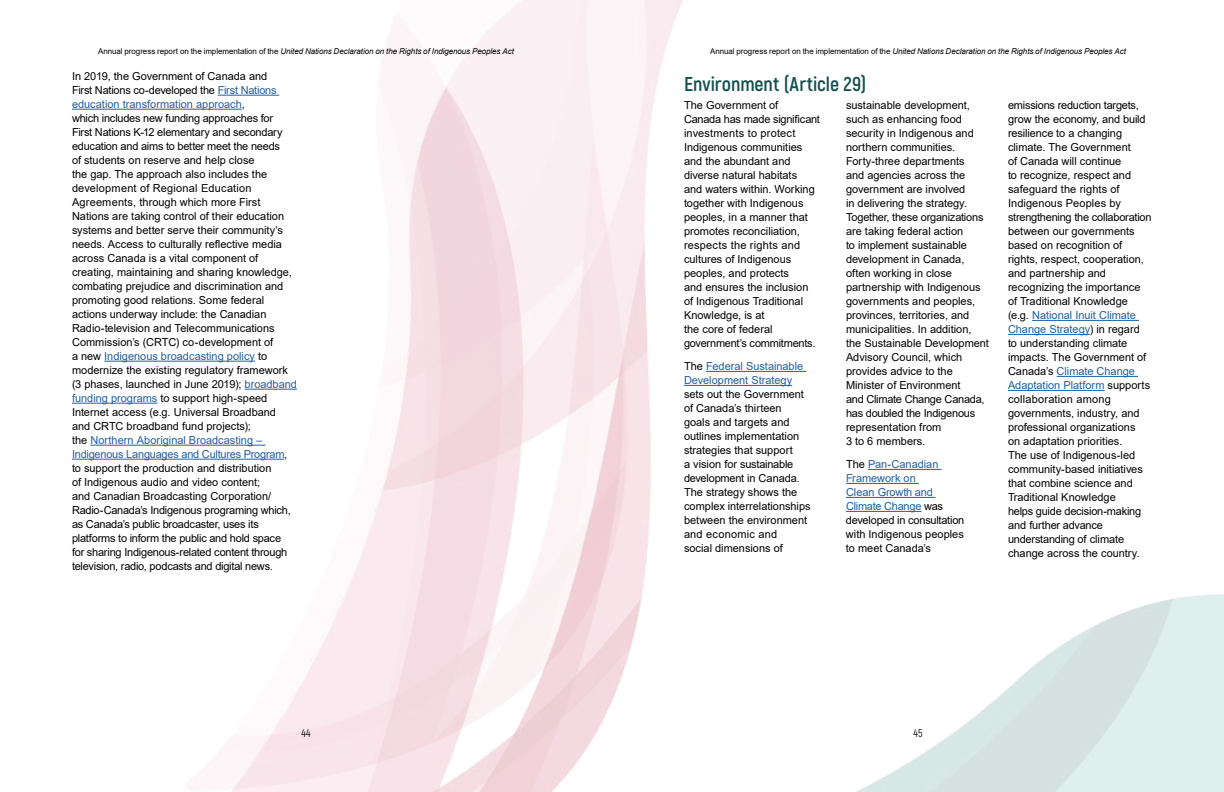
<style>
.page{position:relative;width:1224px;height:792px;background:#fff}
.page>*{position:absolute;margin:0;border:0;box-sizing:border-box;transform-origin:0 0}
.t1{font:700 20px "Akrobat";color:#134f4d}
.t2{font:11px/14px "Arial";letter-spacing:-.005em;color:#000}
.t3{font:11px/14px "Arial";color:#215e9e}
.t4{font:11px "Akrobat";color:#000}
.t5{font:italic 8px "Arial";letter-spacing:-.01em;color:#000}
.s1{font-style:normal}
.s2{color:#215e9e}
.s3{color:#000}
</style>
<div class="page">
<img style="left:793px;top:319px;width:431px;height:473px">
<hr style="left:706px;top:371px;width:100px;height:1px;background:#215e9e">
<hr style="left:868px;top:469px;width:74px;height:1px;background:#215e9e">
<hr style="left:846px;top:483px;width:73px;height:1px;background:#215e9e">
<hr style="left:846px;top:497px;width:89px;height:1px;background:#215e9e">
<hr style="left:846px;top:511px;width:75px;height:1px;background:#215e9e">
<hr style="left:1032px;top:320px;width:107px;height:1px;background:#215e9e">
<hr style="left:1008px;top:334px;width:82px;height:1px;background:#215e9e">
<hr style="left:1057px;top:376px;width:81px;height:1px;background:#215e9e">
<hr style="left:1008px;top:390px;width:97px;height:1px;background:#215e9e">
<img style="left:72px;top:0;width:721px;height:792px">
<p class="t5" style="left:98px;top:46px;width:417px"><span class="s1">Annual progress report on the implementation of the</span> United Nations Declaration on the Rights of Indigenous Peoples Act</p>
<p class="t5" style="left:710px;top:46px;width:417px"><span class="s1">Annual progress report on the implementation of the</span> United Nations Declaration on the Rights of Indigenous Peoples Act</p>
<p class="t2" style="left:72px;top:69px;width:227px">In 2019, the Government of Canada and<br>First Nations co-developed the <span class="s2">First Nations education transformation approach</span>,<br>which includes new funding approaches for<br>First Nations K-12 elementary and secondary education and aims to better meet the needs<br>of students on reserve and help close<br>the gap. The approach also includes the development of Regional Education Agreements, through which more First Nations are taking control of their education systems and better serve their community’s needs. Access to culturally reflective media across Canada is a vital component of creating, maintaining and sharing knowledge, combating prejudice and discrimination and promoting good relations. Some federal actions underway include: the Canadian Radio-television and Telecommunications Commission’s (CRTC) co-development of<br>a new <span class="s2">Indigenous broadcasting policy</span> to modernize the existing regulatory framework (3 phases, launched in June 2019); <span class="s2">broadband funding programs</span> to support high-speed Internet access (e.g. Universal Broadband and CRTC broadband fund projects);<br>the <span class="s2">Northern Aboriginal Broadcasting – Indigenous Languages and Cultures Program</span>, to support the production and distribution<br>of Indigenous audio and video content;<br>and Canadian Broadcasting Corporation/ Radio-Canada’s Indigenous programing which, as Canada’s public broadcaster, uses its platforms to inform the public and hold space<br>for sharing Indigenous-related content through television, radio, podcasts and digital news.</p>
<h1 class="t1" style="left:684px;top:71px;width:184px">Environment (Article 29)</h1>
<p class="t2" style="left:684px;top:98px;width:138px">The Government of<br>Canada has made significant investments to protect<br>Indigenous communities and the abundant and diverse natural habitats<br>and waters within. Working together with Indigenous peoples, in a manner that promotes reconciliation, respects the rights and cultures of Indigenous peoples, and protects<br>and ensures the inclusion of Indigenous Traditional<br>Knowledge, is at<br>the core of federal government’s commitments.</p>
<p class="t3" style="left:684px;top:359px;width:121px"><span class="s3">The</span> Federal Sustainable<br>Development Strategy</p>
<p class="t2" style="left:684px;top:387px;width:128px">sets out the Government of Canada’s thirteen goals and targets and outlines implementation strategies that support<br>a vision for sustainable development in Canada.<br>The strategy shows the complex interrelationships between the environment and economic and<br>social dimensions of</p>
<p class="t2" style="left:846px;top:98px;width:145px">sustainable development, such as enhancing food security in Indigenous and northern communities.<br>Forty-three departments<br>and agencies across the government are involved<br>in delivering the strategy.<br>Together, these organizations are taking federal action<br>to implement sustainable development in Canada, often working in close partnership with Indigenous governments and peoples, provinces, territories, and municipalities. In addition, the Sustainable Development<br>Advisory Council, which provides advice to the<br>Minister of Environment<br>and Climate Change Canada, has doubled the Indigenous representation from<br>3 to 6 members.</p>
<p class="t2" style="left:846px;top:457px;width:120px">The <span class="s2">Pan-Canadian<br>Framework on<br>Clean Growth and<br>Climate Change</span> was developed in consultation with Indigenous peoples to meet Canada’s</p>
<p class="t2" style="left:1008px;top:98px;width:145px">emissions reduction targets, grow the economy, and build resilience to a changing climate. The Government<br>of Canada will continue<br>to recognize, respect and safeguard the rights of<br>Indigenous Peoples by strengthening the collaboration between our governments based on recognition of rights, respect, cooperation, and partnership and recognizing the importance of Traditional Knowledge (e.g. <span class="s2">National Inuit Climate<br>Change Strategy</span>) in regard to understanding climate impacts. The Government of<br>Canada’s <span class="s2">Climate Change<br>Adaptation Platform</span> supports collaboration among governments, industry, and professional organizations<br>on adaptation priorities.<br>The use of Indigenous-led community-based initiatives that combine science and<br>Traditional Knowledge<br>helps guide decision-making and further advance understanding of climate change across the country.</p>
<p class="t4" style="left:302px;top:727px;width:10px">44</p>
<p class="t4" style="left:914px;top:727px;width:10px">45</p>
</div>
